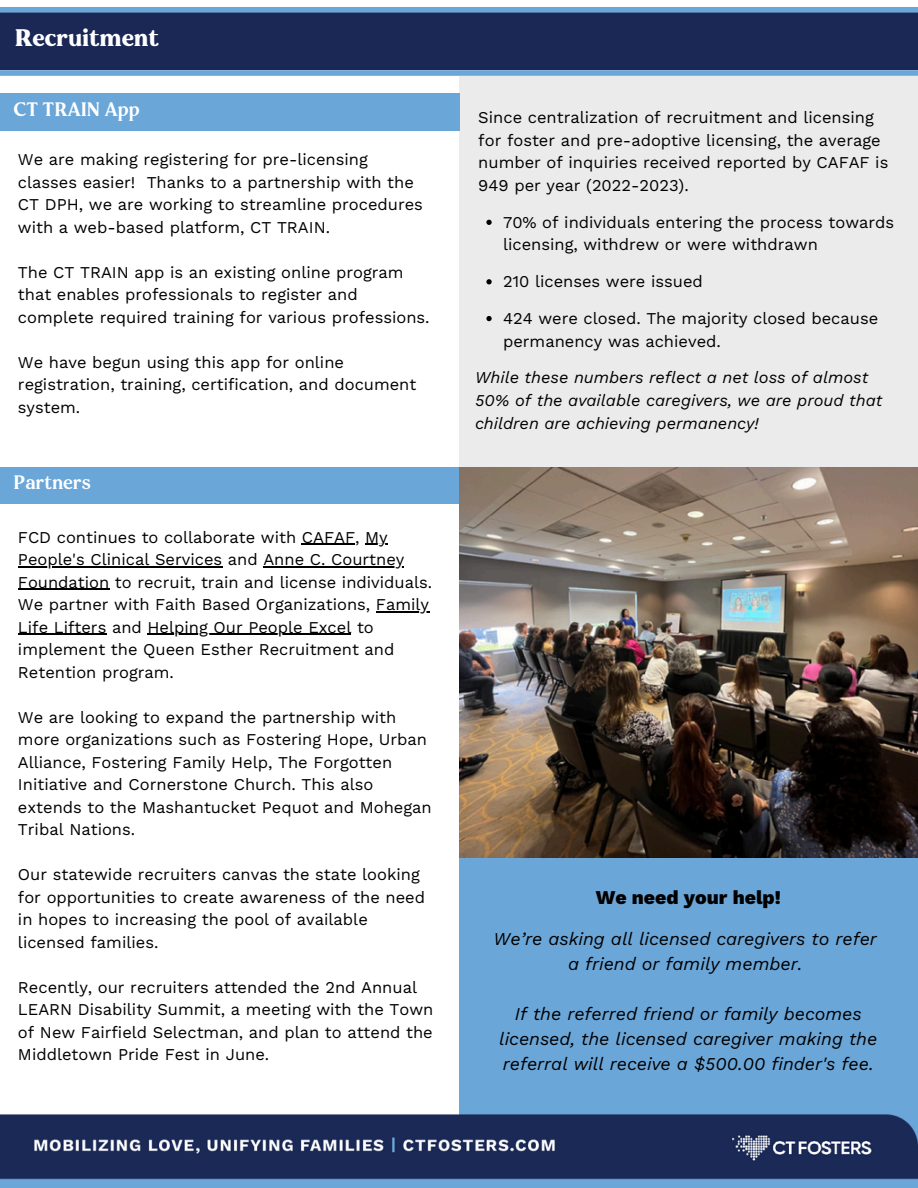
<style>
.page{position:relative;width:918px;height:1188px;background:#fff}
.page>*{position:absolute;margin:0;border:0;box-sizing:border-box;transform-origin:0 0}
.t1{font:700 24px "Pockota";color:#fff}
.t2{font:500 19.5px "Pockota";color:#fff}
.t3{font:800 19.5px "Work Sans";color:#000}
.t4{font:italic 18px/25px "Work Sans";color:#000;text-align:center}
.t5{font:16.5px/22.5px "Work Sans";color:#000}
.t6{font:italic 16.5px/22.8px "Work Sans";color:#000}
</style>
<div class="page">
<div style="left:459px;top:76px;width:459px;height:391px;background:#ebebeb"></div>
<div style="left:459px;top:858px;width:459px;height:293px;background:#6ba6d8"></div>
<img style="left:0;top:1114px;width:918px;height:74px">
<div style="left:0;top:12px;width:918px;height:58px;background:#1b2855"></div>
<div style="left:0;top:7px;width:918px;height:6px;background:#6ba6d8"></div>
<div style="left:0;top:93px;width:459px;height:38px;background:#6ba6d8"></div>
<div style="left:0;top:70px;width:918px;height:6px;background:#6ba6d8"></div>
<div style="left:0;top:467px;width:459px;height:37px;background:#6ba6d8"></div>
<img style="left:459px;top:467px;width:459px;height:391px">
<svg style="left:486px;top:220px;width:6px;height:5px"></svg>
<svg style="left:486px;top:279px;width:6px;height:5px"></svg>
<svg style="left:486px;top:316px;width:6px;height:5px"></svg>
<hr style="left:302px;top:544px;width:53px;height:1px;background:#000">
<svg style="left:365px;top:544px;width:23px;height:1px"></svg>
<hr style="left:18px;top:566px;width:204px;height:1px;background:#000">
<hr style="left:263px;top:566px;width:141px;height:1px;background:#000">
<hr style="left:18px;top:589px;width:91px;height:1px;background:#000">
<hr style="left:376px;top:611px;width:53px;height:1px;background:#000">
<hr style="left:18px;top:634px;width:88px;height:1px;background:#000">
<hr style="left:148px;top:634px;width:203px;height:1px;background:#000">
<p class="t1" style="left:15px;top:28px;width:146px">Recruitment</p>
<p class="t2" style="left:13px;top:101px;width:128px">CT TRAIN App</p>
<p class="t5" style="left:18px;top:149px;width:407px">We are making registering for pre-licensing classes easier! Thanks to a partnership with the CT DPH, we are working to streamline procedures with a web-based platform, CT TRAIN.</p>
<h2 class="t5" style="left:18px;top:261px;width:413px">The CT TRAIN app is an existing online program that enables professionals to register and complete required training for various professions.</h2>
<p class="t5" style="left:18px;top:351px;width:400px">We have begun using this app for online registration, training, certification, and document system.</p>
<p class="t2" style="left:13px;top:474px;width:79px">Partners</p>
<p class="t5" style="left:18px;top:526px;width:371px">FCD continues to collaborate with CAFAF, My</p>
<p class="t5" style="left:18px;top:548px;width:388px">People's Clinical Services and Anne C. Courtney</p>
<h2 class="t5" style="left:18px;top:571px;width:416px">Foundation to recruit, train and license individuals.<br>We partner with Faith Based Organizations, Family</h2>
<h3 class="t5" style="left:18px;top:616px;width:357px">Life Lifters and Helping Our People Excel to</h3>
<h3 class="t5" style="left:18px;top:638px;width:378px">implement the Queen Esther Recruitment and<br>Retention program.</h3>
<h3 class="t5" style="left:18px;top:706px;width:415px">We are looking to expand the partnership with more organizations such as Fostering Hope, Urban Alliance, Fostering Family Help, The Forgotten Initiative and Cornerstone Church. This also extends to the Mashantucket Pequot and Mohegan Tribal Nations.</h3>
<h3 class="t5" style="left:18px;top:863px;width:409px">Our statewide recruiters canvas the state looking for opportunities to create awareness of the need in hopes to increasing the pool of available licensed families.</h3>
<p class="t5" style="left:18px;top:976px;width:417px">Recently, our recruiters attended the 2nd Annual LEARN Disability Summit, a meeting with the Town of New Fairfield Selectman, and plan to attend the Middletown Pride Fest in June.</p>
<p class="t5" style="left:478px;top:106px;width:412px">Since centralization of recruitment and licensing for foster and pre-adoptive licensing, the average number of inquiries received reported by CAFAF is 949 per year (2022-2023).</p>
<p class="t5" style="left:503px;top:211px;width:393px">70% of individuals entering the process towards licensing, withdrew or were withdrawn</p>
<h2 class="t5" style="left:503px;top:270px;width:201px">210 licenses were issued</h2>
<p class="t5" style="left:503px;top:307px;width:377px">424 were closed. The majority closed because permanency was achieved.</p>
<p class="t6" style="left:475px;top:366px;width:409px">While these numbers reflect a net loss of almost<br>50% of the available caregivers, we are proud that children are achieving permanency!</p>
<p class="t3" style="left:596px;top:886px;width:187px">We need your help!</p>
<p class="t4" style="left:494px;top:926px;width:385px">We’re asking all licensed caregivers to refer a friend or family member.</p>
<p class="t4" style="left:499px;top:1001px;width:380px">If the referred friend or family becomes licensed, the licensed caregiver making the referral will receive a $500.00 finder's fee.</p>
</div>
